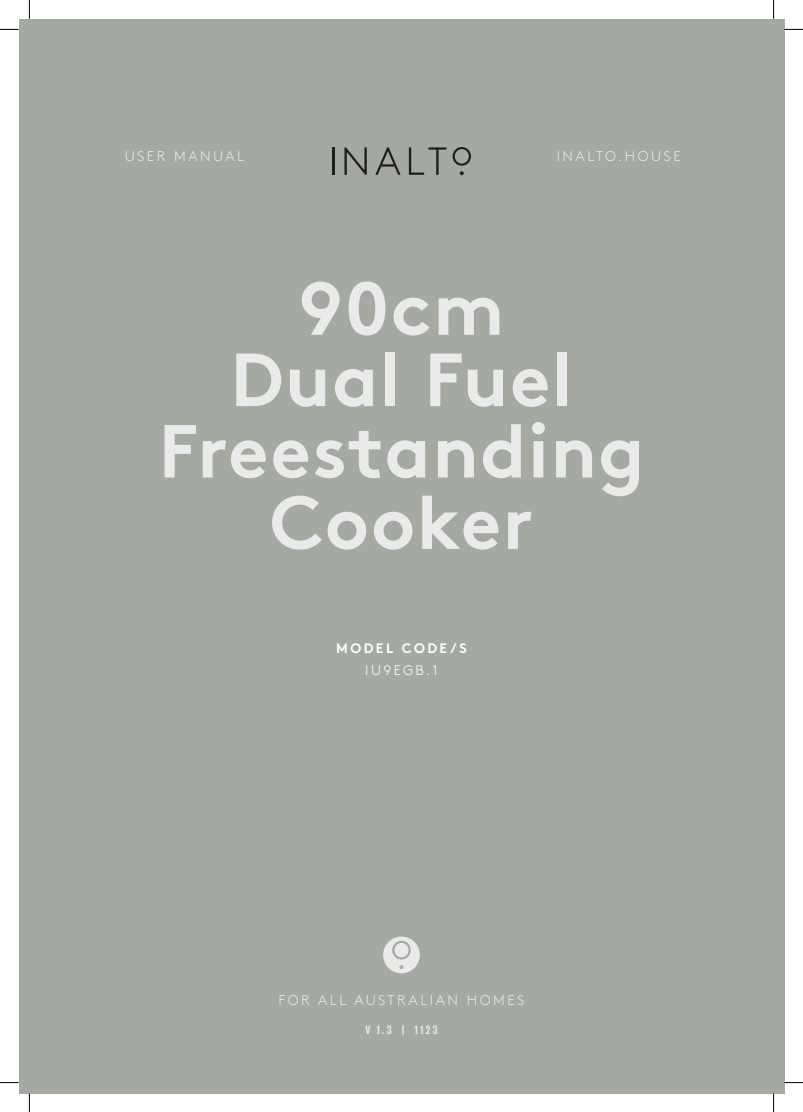
<style>
.page{position:relative;width:803px;height:1112px;background:#fff}
.page>*{position:absolute;margin:0;border:0;box-sizing:border-box;transform-origin:0 0}
.t1{font:700 75px/71.4px "Brown";letter-spacing:.02em;color:#ebeaeb;text-align:center}
.t2{font:300 14px "Brown";letter-spacing:.18em;color:#ebeaeb}
.t3{font:700 13.75px "Brown";letter-spacing:.18em;color:#fff}
.t4{font:300 13.75px "Brown";letter-spacing:.18em;color:#fff}
.t5{font:700 12.25px "Right Grotesk Narrow";color:#ebeaeb}
</style>
<div class="page">
<div style="left:19px;top:19px;width:765px;height:1073px;background:#a4a9a1"></div>
<hr style="left:332px;top:147px;width:2px;height:28px;background:#201d1e">
<svg style="left:344px;top:147px;width:23px;height:28px"></svg>
<svg style="left:375px;top:147px;width:25px;height:28px"></svg>
<svg style="left:409px;top:147px;width:37px;height:28px"></svg>
<svg style="left:453px;top:147px;width:18px;height:28px"></svg>
<div style="left:383px;top:936px;width:37px;height:37px;background:#ebeaeb;border-radius:50%"></div>
<svg style="left:392px;top:940px;width:19px;height:28px"></svg>
<svg style="left:0;top:29px;width:19px;height:1px"></svg>
<svg style="left:784px;top:29px;width:19px;height:1px"></svg>
<svg style="left:0;top:1082px;width:19px;height:1px"></svg>
<svg style="left:784px;top:1081px;width:19px;height:2px"></svg>
<svg style="left:29px;top:0;width:1px;height:19px"></svg>
<svg style="left:29px;top:1092px;width:1px;height:19px"></svg>
<svg style="left:773px;top:0;width:1px;height:19px"></svg>
<svg style="left:773px;top:1092px;width:1px;height:19px"></svg>
<p class="t2" style="left:125px;top:146px;width:121px">USER MANUAL</p>
<p class="t2" style="left:557px;top:146px;width:125px">INALTO.HOUSE</p>
<h1 class="t1" style="left:159px;top:265px;width:487px">90cm<br>Dual Fuel<br>Freestanding<br>Cooker</h1>
<p class="t3" style="left:336px;top:636px;width:132px">MODEL CODE/S</p>
<p class="t4" style="left:365px;top:660px;width:74px">IU9EGB.1</p>
<p class="t2" style="left:278px;top:989px;width:248px">FOR ALL AUSTRALIAN HOMES</p>
<p class="t5" style="left:365px;top:1023px;width:74px">V 1.3 | 1123</p>
</div>
